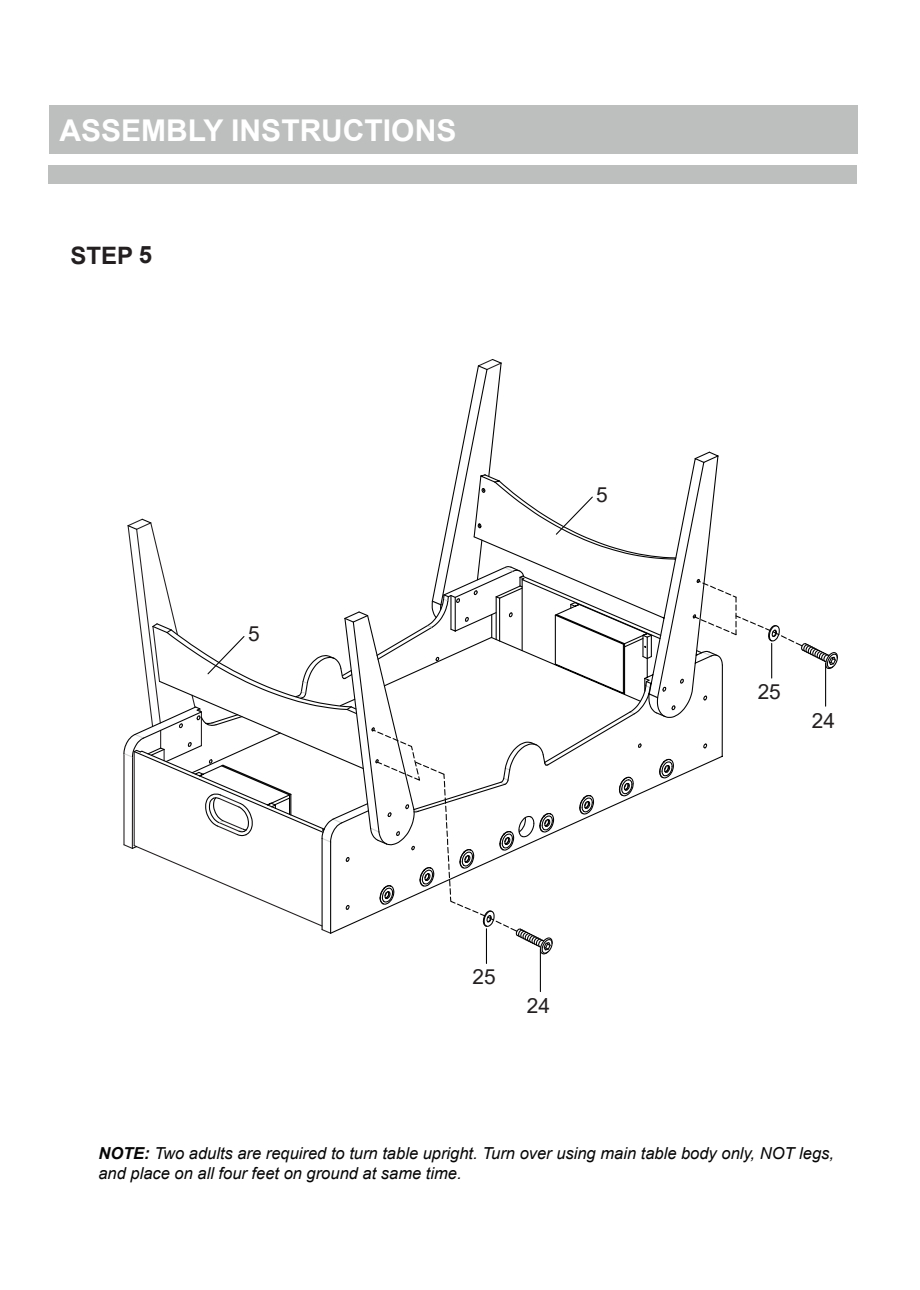
<style>
.page{position:relative;width:920px;height:1290px;background:#fff}
.page>*{position:absolute;margin:0;border:0;box-sizing:border-box;transform-origin:0 0}
.t1{font:700 30px "Arial";color:#fff}
.t2{font:700 24px "Arial";color:#231f20}
.t3{font:20.85px "Arial";color:#231f20}
.t4{font:italic 16.5px/19.8px "Arial";color:#040504}
.s1{font-weight:700}
</style>
<div class="page">
<div style="left:49px;top:105px;width:808px;height:49px;background:#bdbebe"></div>
<div style="left:48px;top:165px;width:808px;height:19px;background:#bdbebe"></div>
<svg style="left:455px;top:359px;width:264px;height:120px"></svg>
<hr style="left:486px;top:929px;width:1px;height:34px;background:#030303">
<hr style="left:540px;top:949px;width:1px;height:42px;background:#030303">
<svg style="left:123px;top:479px;width:715px;height:476px"></svg>
<h1 class="t1" style="left:60px;top:109px;width:398px">ASSEMBLY INSTRUCTIONS</h1>
<h2 class="t2" style="left:71px;top:238px;width:83px">STEP 5</h2>
<p class="t3" style="left:248px;top:619px;width:13px">5</p>
<p class="t3" style="left:596px;top:480px;width:13px">5</p>
<p class="t3" style="left:472px;top:962px;width:25px">25</p>
<p class="t3" style="left:527px;top:991px;width:25px">24</p>
<p class="t3" style="left:758px;top:677px;width:25px">25</p>
<p class="t3" style="left:812px;top:706px;width:25px">24</p>
<p class="t4" style="left:98px;top:1143px;width:737px"><span class="s1">NOTE:</span> Two adults are required to turn table upright. Turn over using main table body only, NOT legs, and place on all four feet on ground at same time.</p>
</div>
